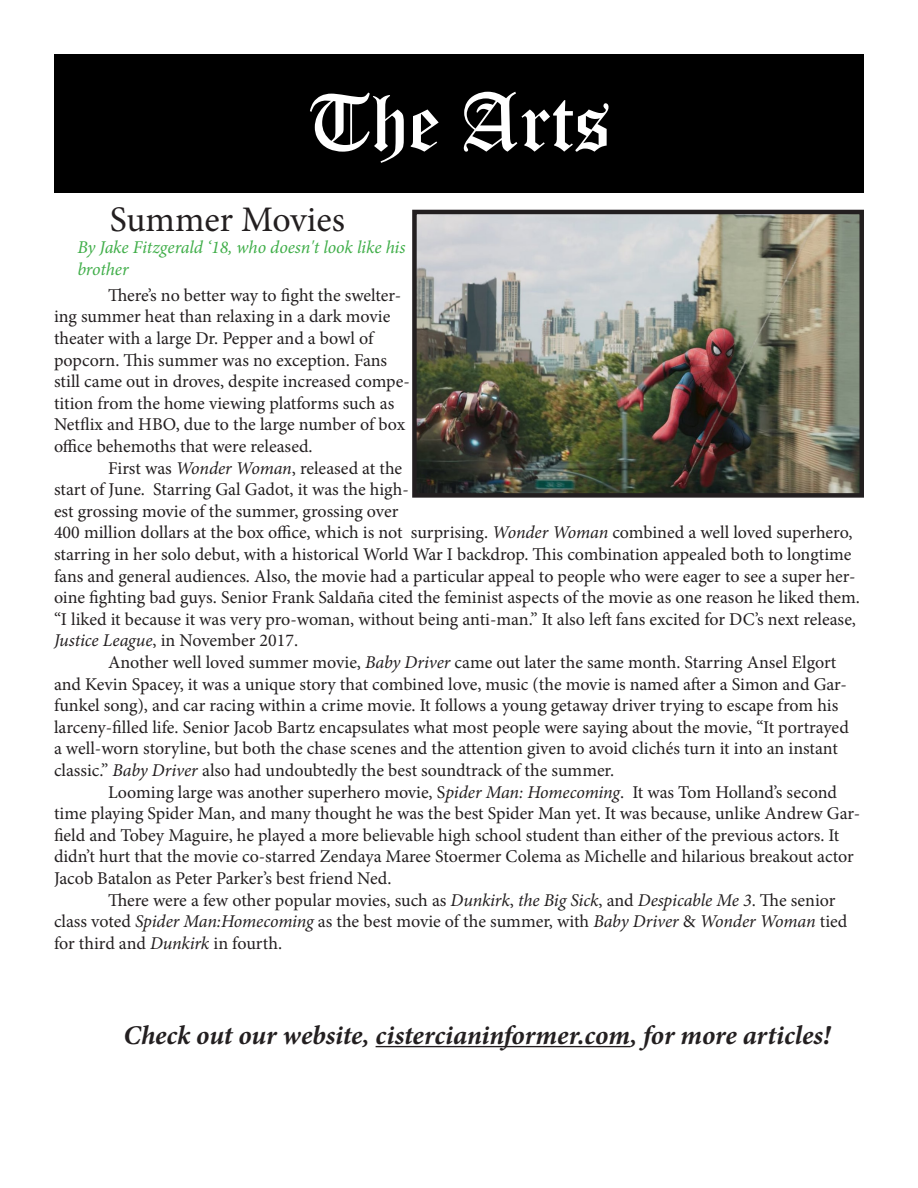
<style>
.page{position:relative;width:918px;height:1188px;background:#fff}
.page>*{position:absolute;margin:0;border:0;box-sizing:border-box;transform-origin:0 0}
.t1{font:81px "Old English Text";color:#fff}
.t2{font:36px "Minion Pro";color:#231f20}
.t3{font:italic 700 27px "Minion Pro";letter-spacing:-.005em;color:#231f20}
.t4{font:18px/21.6px "Minion Pro";letter-spacing:-.005em;color:#231f20}
.t5{font:italic 18px "Minion Pro";letter-spacing:-.005em;color:#40ae49}
.s1{font-style:italic}
</style>
<div class="page">
<img style="left:417px;top:215px;width:442px;height:278px">
<div style="left:412px;top:210px;width:452px;height:288px;border:4px solid #231f20"></div>
<div style="left:54px;top:54px;width:810px;height:139px;background:#000"></div>
<hr style="left:376px;top:1046px;width:254px;height:1px;background:#231f20">
<p class="t1" style="left:307px;top:70px;width:305px">The Arts</p>
<p class="t2" style="left:110px;top:195px;width:237px">Summer Movies</p>
<p class="t5" style="left:77px;top:235px;width:330px">By Jake Fitzgerald ‘18, who doesn't look like his</p>
<p class="t5" style="left:77px;top:257px;width:53px">brother</p>
<p class="t4" style="left:54px;top:284px;width:357px;text-indent:54px">There’s no better way to fight the swelter&shy;ing summer heat than relaxing in a dark movie theater with a large Dr. Pepper and a bowl of popcorn. This summer was no exception. Fans still came out in droves, despite increased compe&shy;tition from the home viewing platforms such as Netflix and HBO, due to the large number of box office behemoths that were released.</p>
<p class="t4" style="left:54px;top:457px;width:808px;text-indent:54px">First was <span class="s1">Wonder Woman</span>, released at the<br>start of June. Starring Gal Gadot, it was the high-<br>est grossing movie of the summer, grossing over<br>400 million dollars at the box office, which is not surprising. <span class="s1">Wonder Woman</span> combined a well loved superhero, starring in her solo debut, with a historical World War I backdrop. This combination appealed both to longtime fans and general audiences. Also, the movie had a particular appeal to people who were eager to see a super her&shy;oine fighting bad guys. Senior Frank Saldaña cited the feminist aspects of the movie as one reason he liked them. “I liked it because it was very pro-woman, without being anti-man.” It also left fans excited for DC’s next release, <span class="s1">Justice League</span>, in November 2017.</p>
<p class="t4" style="left:54px;top:651px;width:796px;text-indent:54px">Another well loved summer movie, <span class="s1">Baby Driver</span> came out later the same month. Starring Ansel Elgort and Kevin Spacey, it was a unique story that combined love, music (the movie is named after a Simon and Gar&shy;funkel song), and car racing within a crime movie. It follows a young getaway driver trying to escape from his larceny-filled life. Senior Jacob Bartz encapsulates what most people were saying about the movie, “It portrayed a well-worn storyline, but both the chase scenes and the attention given to avoid clichés turn it into an instant classic.” <span class="s1">Baby Driver</span> also had undoubtedly the best soundtrack of the summer.</p>
<p class="t4" style="left:54px;top:781px;width:808px;text-indent:54px">Looming large was another superhero movie, S<span class="s1">pider Man: Homecoming</span>. It was Tom Holland’s second time playing Spider Man, and many thought he was the best Spider Man yet. It was because, unlike Andrew Gar&shy;field and Tobey Maguire, he played a more believable high school student than either of the previous actors. It didn’t hurt that the movie co-starred Zendaya Maree Stoermer Colema as Michelle and hilarious breakout actor Jacob Batalon as Peter Parker’s best friend Ned.</p>
<p class="t4" style="left:54px;top:889px;width:795px;text-indent:54px">There were a few other popular movies, such as <span class="s1">Dunkirk</span>, <span class="s1">the Big Sick</span>, and <span class="s1">Despicable Me 3</span>. The senior class voted <span class="s1">Spider Man:Homecoming</span> as the best movie of the summer, with <span class="s1">Baby Driver</span> &amp; <span class="s1">Wonder Woman</span> tied for third and <span class="s1">Dunkirk</span> in fourth.</p>
<p class="t3" style="left:123px;top:1016px;width:709px">Check out our website, cistercianinformer.com, for more articles!</p>
</div>
